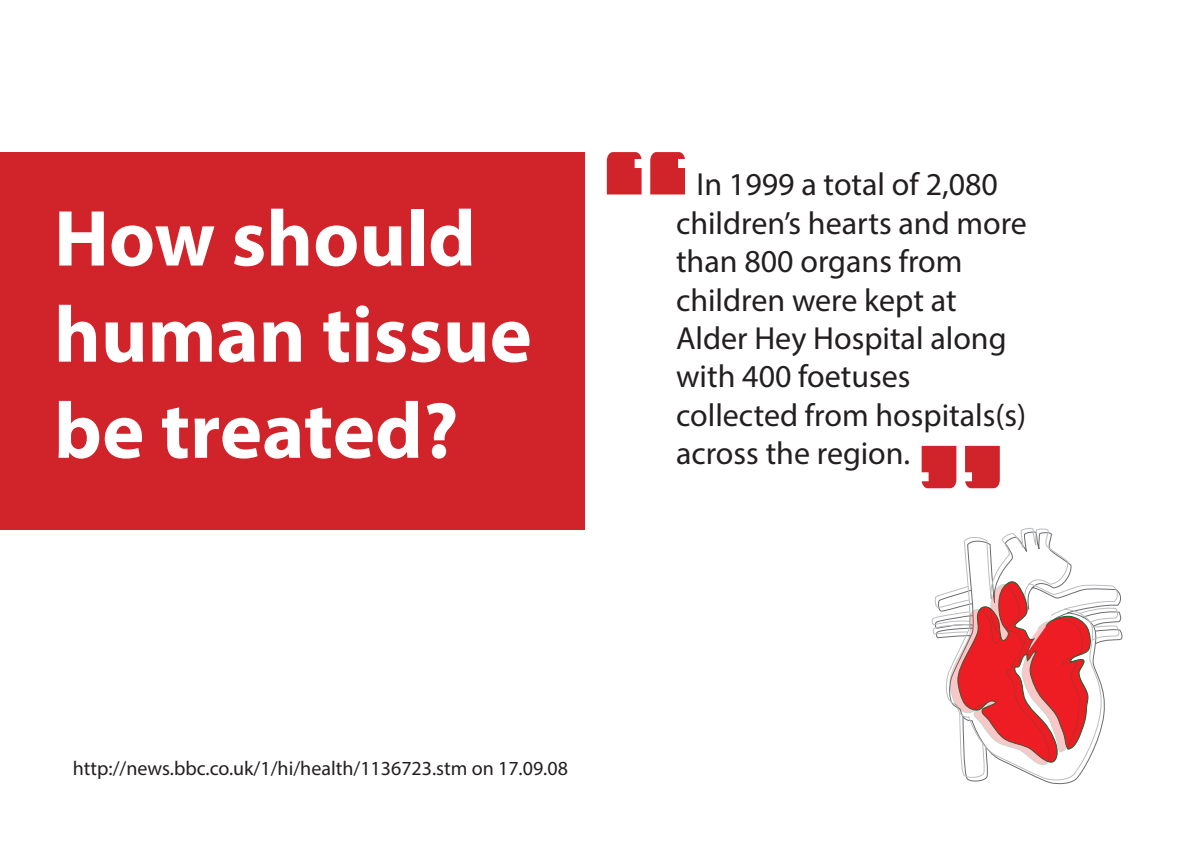
<style>
.page{position:relative;width:1191px;height:842px;background:#fff}
.page>*{position:absolute;margin:0;border:0;box-sizing:border-box;transform-origin:0 0}
.t1{font:700 80px/96.2px "Myriad Pro";color:#fff}
.t2{font:32px/38.4px "Myriad Pro";color:#231f20}
.t3{font:20px "Myriad Pro";color:#231f20}
</style>
<div class="page">
<svg style="left:607px;top:152px;width:34px;height:42px"></svg>
<svg style="left:650px;top:152px;width:35px;height:42px"></svg>
<svg style="left:965px;top:446px;width:34px;height:42px"></svg>
<svg style="left:921px;top:446px;width:35px;height:42px"></svg>
<div style="left:0;top:152px;width:584px;height:378px;background:#d1232a"></div>
<svg style="left:964px;top:528px;width:108px;height:51px"></svg>
<svg style="left:931px;top:579px;width:192px;height:205px"></svg>
<h1 class="t1" style="left:54px;top:188px;width:479px">How should human tissue be treated?</h1>
<p class="t2" style="left:676px;top:165px;width:352px;text-indent:20px">In 1999 a total of 2,080 children’s hearts and more than 800 organs from children were kept at<br>Alder Hey Hospital along with 400 foetuses collected from hospitals(s) across the region.</p>
<p class="t3" style="left:73px;top:756px;width:496px">http://news.bbc.co.uk/1/hi/health/1136723.stm on 17.09.08</p>
</div>
